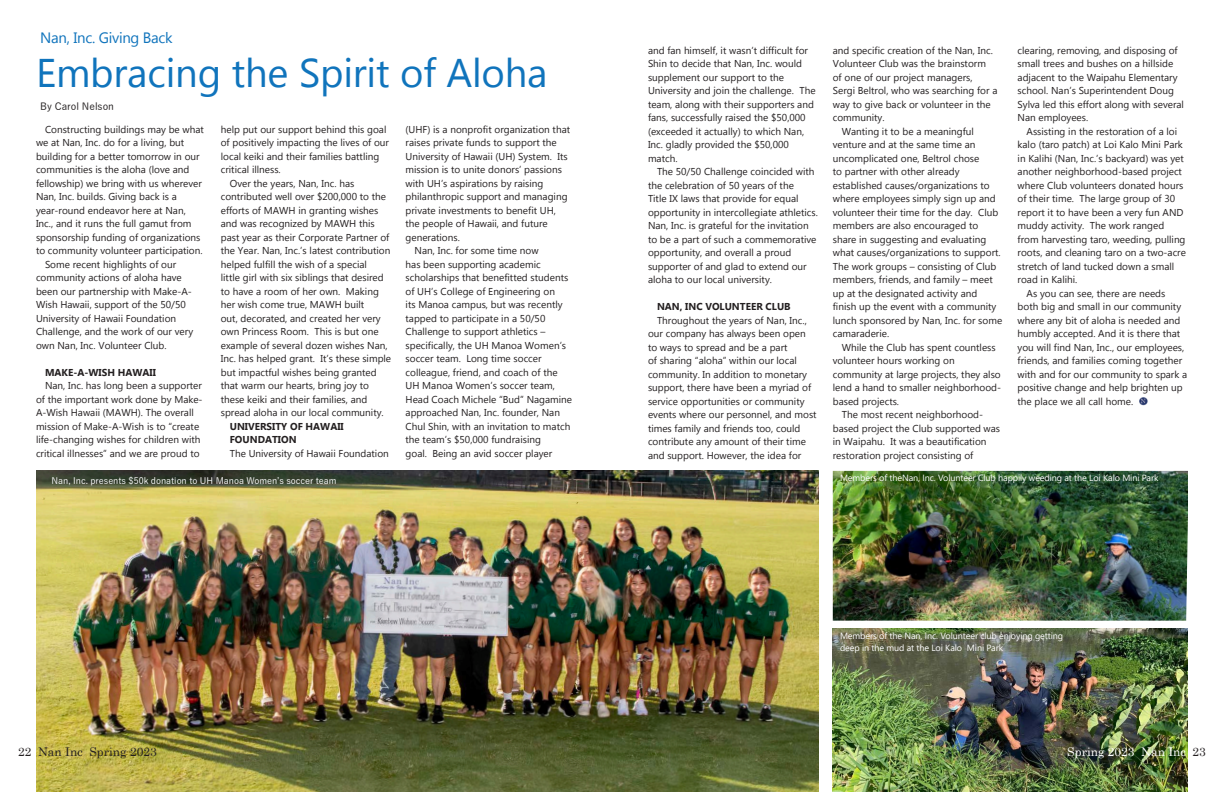
<style>
.page{position:relative;width:1224px;height:792px;background:#fff}
.page>*{position:absolute;margin:0;border:0;box-sizing:border-box;transform-origin:0 0}
.t1{font:40px "Myanmar Text";letter-spacing:-.005em;color:#1074bc}
.t2{font:15px "Myanmar Text";letter-spacing:-.02em;color:#1074bc}
.t3{font:12px "Century";color:#231f20}
.t4{font:12px "Century";color:#fff}
.t5{font:10px/13.5px "Myanmar Text";color:#231f20}
.t6{font:700 10px "Myanmar Text";color:#231f20}
.t7{font:500 10px "Yu Gothic";color:#231f20}
.t8{font:9px "Yu Gothic UI";letter-spacing:-.01em;color:#fff}
.t9{font:500 9px "Yu Gothic";letter-spacing:-.005em;color:#fff}
.s1{color:#231f20}
</style>
<div class="page">
<img style="left:36px;top:471px;width:782px;height:321px">
<img style="left:833px;top:471px;width:355px;height:150px">
<img style="left:833px;top:629px;width:355px;height:163px">
<svg style="left:1139px;top:397px;width:9px;height:9px"></svg>
<p class="t2" style="left:40px;top:29px;width:134px">Nan, Inc. Giving Back</p>
<p class="t1" style="left:36px;top:49px;width:513px">Embracing the Spirit of Aloha</p>
<p class="t7" style="left:40px;top:97px;width:75px">By Carol Nelson</p>
<p class="t5" style="left:36px;top:123px;width:169px;text-indent:9px">Constructing buildings may be what we at Nan, Inc. do for a living, but building for a better tomorrow in our communities is the aloha (love and fellowship) we bring with us wherever Nan, Inc. builds. Giving back is a year-round endeavor here at Nan, Inc., and it runs the full gamut from sponsorship funding of organizations to community volunteer participation.</p>
<p class="t5" style="left:36px;top:258px;width:159px;text-indent:9px">Some recent highlights of our community actions of aloha have been our partnership with Make-A-<br>Wish Hawaii, support of the 50/50<br>University of Hawaii Foundation<br>Challenge, and the work of our very own Nan, Inc. Volunteer Club.</p>
<p class="t6" style="left:45px;top:366px;width:112px">MAKE-A-WISH HAWAII</p>
<p class="t5" style="left:36px;top:379px;width:168px;text-indent:9px">Nan, Inc. has long been a supporter of the important work done by Make-A-Wish Hawaii (MAWH). The overall mission of Make-A-Wish is to “create life-changing wishes for children with critical illnesses” and we are proud to</p>
<p class="t5" style="left:221px;top:123px;width:170px">help put our support behind this goal of positively impacting the lives of our local keiki and their families battling critical illness.</p>
<p class="t5" style="left:221px;top:177px;width:172px;text-indent:9px">Over the years, Nan, Inc. has contributed well over $200,000 to the efforts of MAWH in granting wishes and was recognized by MAWH this past year as their Corporate Partner of the Year. Nan, Inc.’s latest contribution helped fulfill the wish of a special<br>little girl with six siblings that desired to have a room of her own. Making her wish come true, MAWH built<br>out, decorated, and created her very own Princess Room. This is but one example of several dozen wishes Nan, Inc. has helped grant. It’s these simple but impactful wishes being granted that warm our hearts, bring joy to these keiki and their families, and spread aloha in our local community.</p>
<p class="t6" style="left:230px;top:420px;width:115px">UNIVERSITY OF HAWAII</p>
<p class="t6" style="left:230px;top:434px;width:68px">FOUNDATION</p>
<p class="t5" style="left:230px;top:447px;width:161px">The University of Hawaii Foundation</p>
<p class="t5" style="left:406px;top:123px;width:166px">(UHF) is a nonprofit organization that raises private funds to support the University of Hawaii (UH) System. Its mission is to unite donors’ passions with UH’s aspirations by raising philanthropic support and managing private investments to benefit UH, the people of Hawaii, and future generations.</p>
<p class="t5" style="left:406px;top:244px;width:168px;text-indent:9px">Nan, Inc. for some time now<br>has been supporting academic scholarships that benefitted students of UH’s College of Engineering on<br>its Manoa campus, but was recently tapped to participate in a 50/50<br>Challenge to support athletics – specifically, the UH Manoa Women’s soccer team. Long time soccer colleague, friend, and coach of the UH Manoa Women’s soccer team, Head Coach Michele “Bud” Nagamine approached Nan, Inc. founder, Nan Chul Shin, with an invitation to match the team’s $50,000 fundraising<br>goal. Being an avid soccer player</p>
<p class="t5" style="left:648px;top:43px;width:169px">and fan himself, it wasn’t difficult for<br>Shin to decide that Nan, Inc. would supplement our support to the<br>University and join the challenge. The team, along with their supporters and fans, successfully raised the $50,000 (exceeded it actually) to which Nan,<br>Inc. gladly provided the $50,000 match.</p>
<p class="t5" style="left:648px;top:165px;width:171px;text-indent:9px">The 50/50 Challenge coincided with the celebration of 50 years of the<br>Title IX laws that provide for equal opportunity in intercollegiate athletics.<br>Nan, Inc. is grateful for the invitation to be a part of such a commemorative opportunity, and overall a proud supporter of and glad to extend our aloha to our local university.</p>
<p class="t6" style="left:657px;top:301px;width:135px">NAN, INC VOLUNTEER CLUB</p>
<p class="t5" style="left:648px;top:313px;width:170px;text-indent:9px">Throughout the years of Nan, Inc., our company has always been open to ways to spread and be a part<br>of sharing “aloha” within our local community. In addition to monetary support, there have been a myriad of service opportunities or community events where our personnel, and most times family and friends too, could contribute any amount of their time and support. However, the idea for</p>
<p class="t5" style="left:833px;top:43px;width:166px">and specific creation of the Nan, Inc.<br>Volunteer Club was the brainstorm of one of our project managers,<br>Sergi Beltrol, who was searching for a way to give back or volunteer in the community.</p>
<p class="t5" style="left:833px;top:124px;width:171px;text-indent:9px">Wanting it to be a meaningful venture and at the same time an uncomplicated one, Beltrol chose<br>to partner with other already established causes/organizations to where employees simply sign up and volunteer their time for the day. Club members are also encouraged to share in suggesting and evaluating what causes/organizations to support.<br>The work groups – consisting of Club members, friends, and family – meet up at the designated activity and finish up the event with a community lunch sponsored by Nan, Inc. for some camaraderie.</p>
<p class="t5" style="left:833px;top:340px;width:170px;text-indent:9px">While the Club has spent countless volunteer hours working on community at large projects, they also lend a hand to smaller neighborhood&shy;based projects.</p>
<p class="t5" style="left:833px;top:408px;width:169px;text-indent:9px">The most recent neighborhood&shy;based project the Club supported was in Waipahu. It was a beautification restoration project consisting of</p>
<p class="t5" style="left:1018px;top:43px;width:168px">clearing, removing, and disposing of small trees and bushes on a hillside adjacent to the Waipahu Elementary school. Nan’s Superintendent Doug Sylva led this effort along with several Nan employees.</p>
<p class="t5" style="left:1018px;top:124px;width:170px;text-indent:9px">Assisting in the restoration of a loi kalo (taro patch) at Loi Kalo Mini Park in Kalihi (Nan, Inc.’s backyard) was yet another neighborhood-based project where Club volunteers donated hours of their time. The large group of 30 report it to have been a very fun AND muddy activity. The work ranged from harvesting taro, weeding, pulling roots, and cleaning taro on a two-acre stretch of land tucked down a small road in Kalihi.</p>
<p class="t5" style="left:1018px;top:286px;width:171px;text-indent:9px">As you can see, there are needs both big and small in our community where any bit of aloha is needed and humbly accepted. And it is there that you will find Nan, Inc., our employees, friends, and families coming together with and for our community to spark a positive change and help brighten up the place we all call home.</p>
<p class="t9" style="left:52px;top:472px;width:287px">Nan, Inc. presents $50k donation to UH Manoa Women’s soccer team</p>
<p class="t8" style="left:840px;top:470px;width:320px">Members of theNan, Inc. Volunteer Club happily weeding at the Loi Kalo Mini Park</p>
<p class="t3" style="left:18px;top:742px;width:140px">22 Nan Inc Spring 2023</p>
<p class="t8" style="left:840px;top:627px;width:225px">Members of the Nan, Inc. Volunteer club enjoying getting</p>
<p class="t8" style="left:840px;top:639px;width:165px">deep in the mud at the Loi Kalo Mini Park</p>
<p class="t4" style="left:1067px;top:742px;width:140px">Spring 2023 Nan Inc <span class="s1">23</span></p>
</div>
